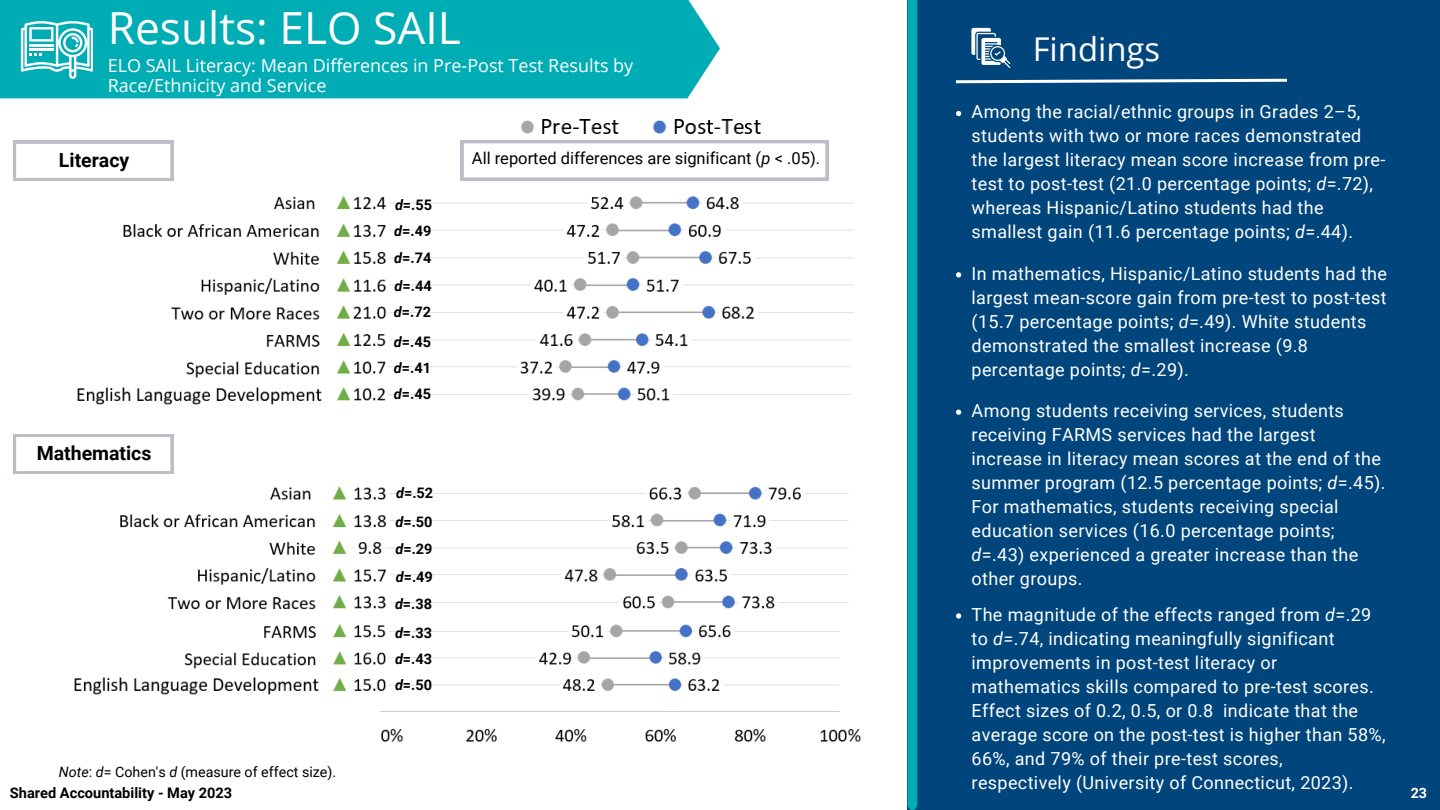
<style>
.page{position:relative;width:1440px;height:810px;background:#fff}
.page>*{position:absolute;margin:0;border:0;box-sizing:border-box;transform-origin:0 0}
.t1{font:44.3px "Open Sans";color:#fff}
.t2{font:32.8px "Open Sans";color:#fff}
.t3{font:700 19.5px "Roboto";color:#000}
.t4{font:18px/24px "Roboto";letter-spacing:.02em;color:#fff}
.t5{font:18px/20.2px "Open Sans";color:#fff}
.t6{font:16.5px "Roboto";color:#000}
.t7{font:700 14.6px "Roboto";color:#000}
.t8{font:700 14.5px "Roboto";color:#000}
.t9{font:14.3px "Roboto";color:#000}
.t10{font:700 14.3px "Roboto";color:#fff}
.s1{font-style:italic}
</style>
<div class="page">
<div style="left:908px;top:0;width:532px;height:810px;background:#00457c"></div>
<div style="left:0;top:0;width:720px;height:98px;background:#00adb5"></div>
<svg style="left:21px;top:21px;width:72px;height:58px"></svg>
<div style="left:908px;top:0;width:9px;height:805px;background:#00adb5"></div>
<svg style="left:955px;top:27px;width:332px;height:57px"></svg>
<svg style="left:13px;top:434px;width:160px;height:40px"></svg>
<svg style="left:13px;top:141px;width:160px;height:40px"></svg>
<img style="left:123px;top:195px;width:731px;height:125px">
<img style="left:186px;top:332px;width:665px;height:69px">
<img style="left:120px;top:486px;width:729px;height:124px">
<img style="left:184px;top:624px;width:677px;height:118px">
<img style="left:77px;top:380px;width:249px;height:25px">
<img style="left:74px;top:671px;width:249px;height:30px">
<svg style="left:956px;top:111px;width:5px;height:5px"></svg>
<svg style="left:956px;top:272px;width:5px;height:6px"></svg>
<svg style="left:956px;top:410px;width:5px;height:5px"></svg>
<svg style="left:956px;top:613px;width:5px;height:6px"></svg>
<img style="left:520px;top:119px;width:241px;height:15px">
<svg style="left:461px;top:140px;width:367px;height:40px"></svg>
<p class="t1" style="left:108px;top:-4px;width:355px">Results: ELO SAIL</p>
<p class="t5" style="left:108px;top:55px;width:527px">ELO SAIL Literacy: Mean Differences in Pre-Post Test Results by<br>Race/Ethnicity and Service</p>
<p class="t3" style="left:59px;top:149px;width:72px">Literacy</p>
<p class="t3" style="left:37px;top:442px;width:116px">Mathematics</p>
<p class="t9" style="left:59px;top:763px;width:279px"><span class="s1">Note</span>: <span class="s1">d</span>= Cohen's <span class="s1">d</span> (measure of effect size).</p>
<p class="t7" style="left:10px;top:784px;width:224px">Shared Accountability - May 2023</p>
<p class="t8" style="left:395px;top:196px;width:39px"><span class="s1">d</span>=.55</p>
<p class="t8" style="left:394px;top:223px;width:39px"><span class="s1">d</span>=.49</p>
<p class="t8" style="left:394px;top:250px;width:39px"><span class="s1">d</span>=.74</p>
<p class="t8" style="left:395px;top:278px;width:39px"><span class="s1">d</span>=.44</p>
<p class="t8" style="left:394px;top:304px;width:39px"><span class="s1">d</span>=.72</p>
<p class="t8" style="left:394px;top:333px;width:39px"><span class="s1">d</span>=.45</p>
<p class="t8" style="left:394px;top:360px;width:39px"><span class="s1">d</span>=.41</p>
<p class="t8" style="left:394px;top:386px;width:39px"><span class="s1">d</span>=.45</p>
<p class="t8" style="left:396px;top:485px;width:39px"><span class="s1">d</span>=.52</p>
<p class="t8" style="left:395px;top:514px;width:39px"><span class="s1">d</span>=.50</p>
<p class="t8" style="left:395px;top:541px;width:39px"><span class="s1">d</span>=.29</p>
<p class="t8" style="left:396px;top:569px;width:39px"><span class="s1">d</span>=.49</p>
<p class="t8" style="left:395px;top:595px;width:39px"><span class="s1">d</span>=.38</p>
<p class="t8" style="left:395px;top:624px;width:39px"><span class="s1">d</span>=.33</p>
<p class="t8" style="left:395px;top:651px;width:39px"><span class="s1">d</span>=.43</p>
<p class="t8" style="left:395px;top:677px;width:39px"><span class="s1">d</span>=.50</p>
<p class="t6" style="left:472px;top:148px;width:350px">All reported differences are significant (<span class="s1">p</span> &lt; .05).</p>
<p class="t2" style="left:1033px;top:26px;width:129px">Findings</p>
<p class="t4" style="left:972px;top:100px;width:415px">Among the racial/ethnic groups in Grades 2–5, students with two or more races demonstrated the largest literacy mean score increase from pre&shy;test to post-test (21.0 percentage points; <span class="s1">d</span>=.72), whereas Hispanic/Latino students had the smallest gain (11.6 percentage points; <span class="s1">d</span>=.44).</p>
<p class="t4" style="left:972px;top:262px;width:417px">In mathematics, Hispanic/Latino students had the largest mean-score gain from pre-test to post-test (15.7 percentage points; <span class="s1">d</span>=.49). White students demonstrated the smallest increase (9.8 percentage points; <span class="s1">d</span>=.29).</p>
<p class="t4" style="left:972px;top:399px;width:415px">Among students receiving services, students receiving FARMS services had the largest increase in literacy mean scores at the end of the summer program (12.5 percentage points; <span class="s1">d</span>=.45).<br>For mathematics, students receiving special education services (16.0 percentage points; <span class="s1">d</span>=.43) experienced a greater increase than the other groups.</p>
<p class="t4" style="left:972px;top:603px;width:416px">The magnitude of the effects ranged from <span class="s1">d</span>=.29 to <span class="s1">d</span>=.74, indicating meaningfully significant improvements in post-test literacy or mathematics skills compared to pre-test scores.<br>Effect sizes of 0.2, 0.5, or 0.8 indicate that the average score on the post-test is higher than 58%, 66%, and 79% of their pre-test scores, respectively (University of Connecticut, 2023).</p>
<p class="t10" style="left:1411px;top:785px;width:18px">23</p>
</div>
